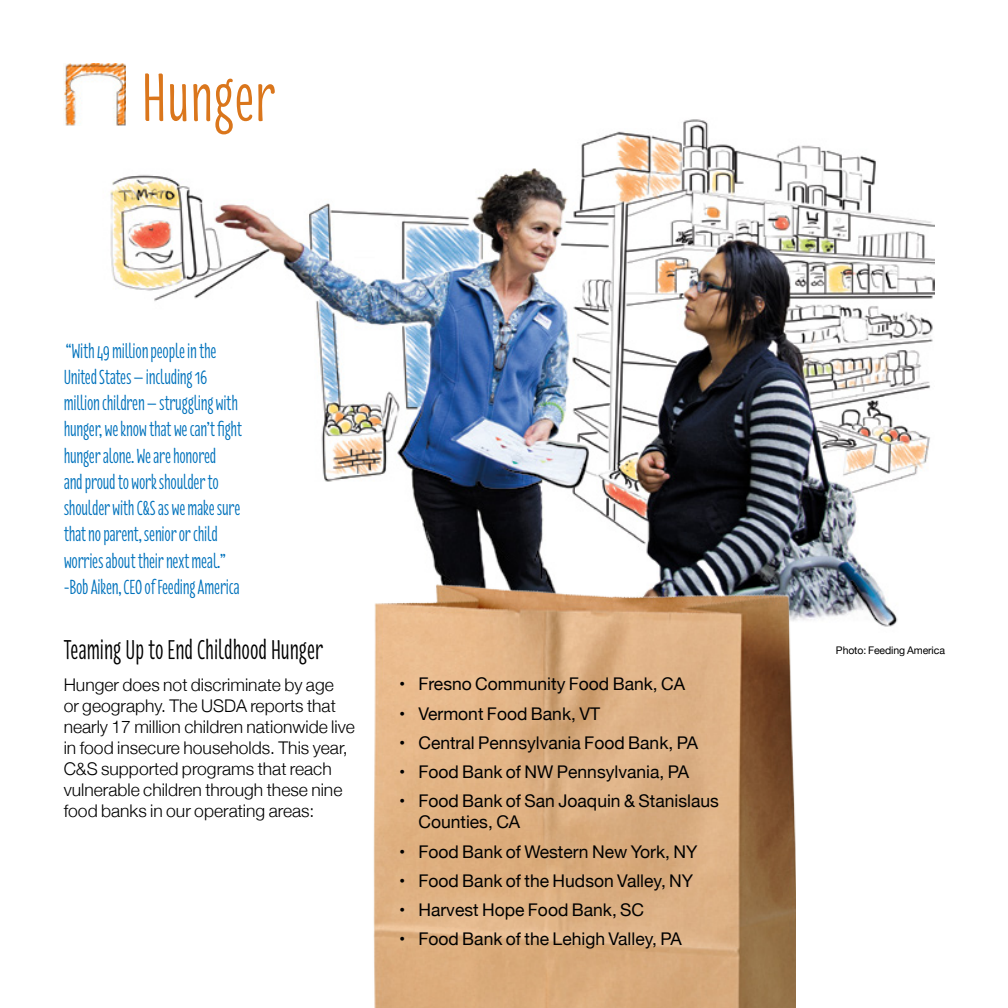
<style>
.page{position:relative;width:1008px;height:1008px;background:#fff}
.page>*{position:absolute;margin:0;border:0;box-sizing:border-box;transform-origin:0 0}
.t1{font:70px "Florence";letter-spacing:.01em;color:#da761c}
.t2{font:28px "Florence";color:#000}
.t3{font:21px/26.2px "Florence";letter-spacing:-.01em;color:#0072bc}
.t4{font:17.5px/21.3px "Helvetica Neue";color:#000}
.t5{font:300 17.5px/21px "Helvetica Neue";color:#000}
.t6{font:10.5px "Helvetica Neue";letter-spacing:-.01em;color:#000}
</style>
<div class="page">
<img style="left:110px;top:119px;width:825px;height:508px">
<img style="left:360px;top:575px;width:436px;height:433px">
<img style="left:64px;top:63px;width:62px;height:63px">
<h1 class="t1" style="left:142px;top:41px;width:135px">Hunger</h1>
<p class="t3" style="left:64px;top:338px;width:180px">“With 49 million people in the<br>United States — including 16 million children — struggling with hunger, we know that we can’t fight hunger alone. We are honored<br>and proud to work shoulder to shoulder with C&amp;S as we make sure that no parent, senior or child worries about their next meal.” -Bob Aiken, CEO of Feeding America</p>
<h2 class="t2" style="left:64px;top:627px;width:261px">Teaming Up to End Childhood Hunger</h2>
<p class="t5" style="left:64px;top:673px;width:293px">Hunger does not discriminate by age<br>or geography. The USDA reports that nearly 17 million children nationwide live in food insecure households. This year, C&amp;S supported programs that reach vulnerable children through these nine food banks in our operating areas:</p>
<p class="t4" style="left:399px;top:675px;width:288px">• Fresno Community Food Bank, CA</p>
<p class="t4" style="left:399px;top:704px;width:202px">• Vermont Food Bank, VT</p>
<p class="t4" style="left:399px;top:733px;width:300px">• Central Pennsylvania Food Bank, PA</p>
<p class="t4" style="left:399px;top:762px;width:292px">• Food Bank of NW Pennsylvania, PA</p>
<p class="t4" style="left:418px;top:791px;width:302px;text-indent:-19px">• Food Bank of San Joaquin &amp; Stanislaus<br>Counties, CA</p>
<p class="t4" style="left:399px;top:842px;width:300px">• Food Bank of Western New York, NY</p>
<p class="t4" style="left:399px;top:871px;width:296px">• Food Bank of the Hudson Valley, NY</p>
<p class="t4" style="left:399px;top:900px;width:247px">• Harvest Hope Food Bank, SC</p>
<p class="t4" style="left:399px;top:929px;width:284px">• Food Bank of the Lehigh Valley, PA</p>
<p class="t6" style="left:836px;top:642px;width:111px">Photo: Feeding America</p>
</div>
